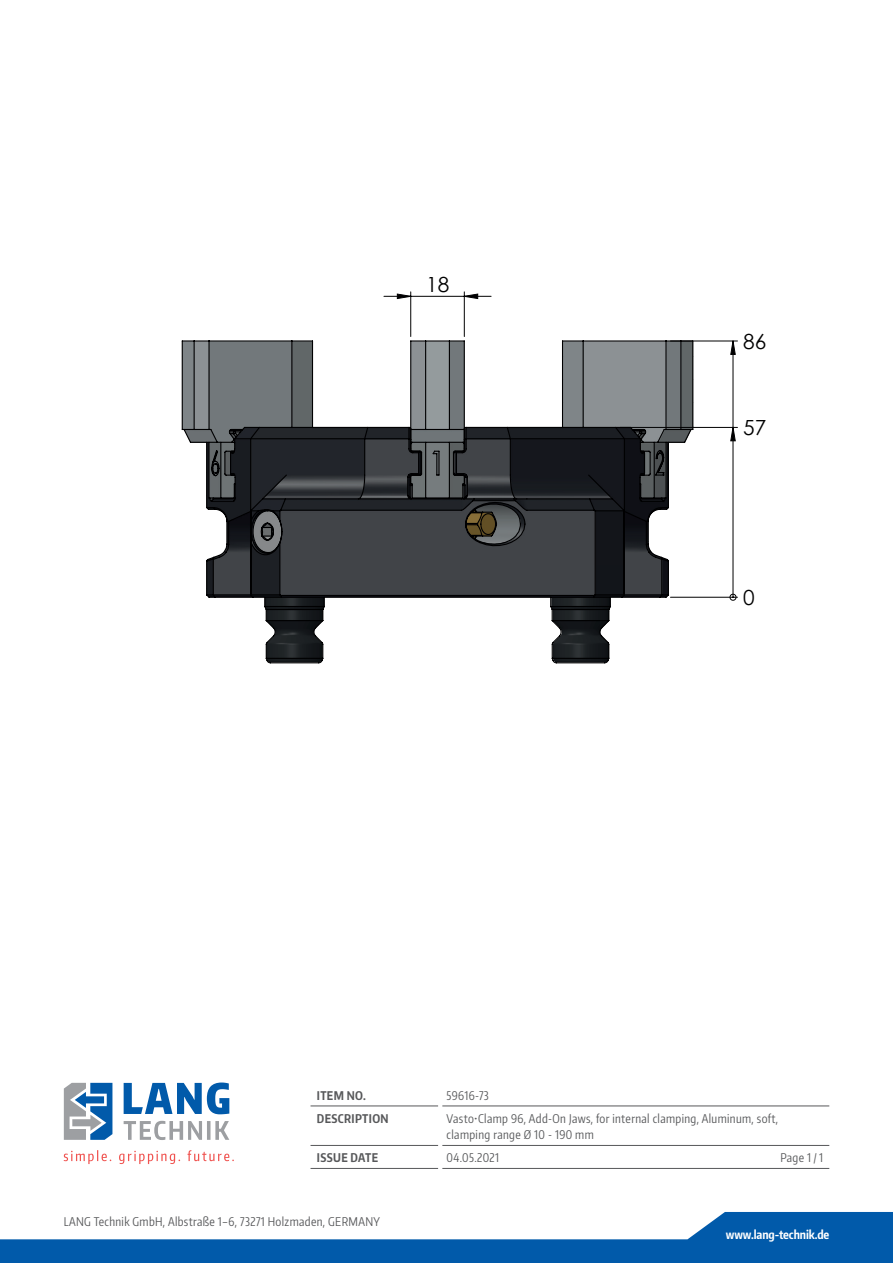
<style>
.page{position:relative;width:893px;height:1263px;background:#fff}
.page>*{position:absolute;margin:0;border:0;box-sizing:border-box;transform-origin:0 0}
.t1{font:20.85px "Century Gothic";color:#000001}
.t2{font:12px/16.5px "Encode Sans Compressed";letter-spacing:.03em;color:#57585a}
.t3{font:700 12px "Encode Sans Compressed";letter-spacing:.03em;color:#57585a}
.t4{font:700 12px "Encode Sans Compressed";letter-spacing:-.01em;color:#fff}
</style>
<div class="page">
<svg style="left:0;top:1212px;width:893px;height:51px;fill:#015aaa"></svg>
<svg style="left:124px;top:1082px;width:105px;height:32px"></svg>
<svg style="left:124px;top:1121px;width:105px;height:19px"></svg>
<svg style="left:64px;top:1083px;width:48px;height:57px"></svg>
<svg style="left:64px;top:1150px;width:170px;height:14px"></svg>
<hr style="left:311px;top:1106px;width:127px;height:1px;background:#57585a">
<hr style="left:442px;top:1106px;width:387px;height:1px;background:#57585a">
<hr style="left:311px;top:1145px;width:127px;height:1px;background:#57585a">
<hr style="left:442px;top:1145px;width:387px;height:1px;background:#57585a">
<hr style="left:311px;top:1168px;width:127px;height:1px;background:#57585a">
<hr style="left:442px;top:1168px;width:387px;height:1px;background:#57585a">
<hr style="left:670px;top:597px;width:67px;height:1px;background:#000001">
<hr style="left:620px;top:427px;width:117px;height:1px;background:#000001">
<hr style="left:670px;top:341px;width:67px;height:1px;background:#000001">
<hr style="left:464px;top:292px;width:1px;height:44px;background:#000001">
<hr style="left:410px;top:292px;width:1px;height:44px;background:#000001">
<svg style="left:729px;top:340px;width:8px;height:261px"></svg>
<svg style="left:384px;top:293px;width:107px;height:6px"></svg>
<svg style="left:181px;top:340px;width:513px;height:324px"></svg>
<h1 class="t1" style="left:426px;top:270px;width:25px">18</h1>
<h1 class="t1" style="left:743px;top:327px;width:25px">86</h1>
<h1 class="t1" style="left:743px;top:413px;width:25px">57</h1>
<h1 class="t1" style="left:743px;top:583px;width:13px">0</h1>
<p class="t3" style="left:317px;top:1087px;width:51px">ITEM NO.</p>
<p class="t2" style="left:447px;top:1086px;width:44px">59616-73</p>
<p class="t3" style="left:317px;top:1110px;width:73px">DESCRIPTION</p>
<p class="t2" style="left:447px;top:1109px;width:333px">Vasto•Clamp 96, Add-On Jaws, for internal clamping, Aluminum, soft, clamping range Ø 10 - 190 mm</p>
<p class="t3" style="left:317px;top:1150px;width:63px">ISSUE DATE</p>
<p class="t2" style="left:447px;top:1149px;width:54px">04.05.2021</p>
<p class="t2" style="left:780px;top:1149px;width:44px">Page 1 / 1</p>
<p class="t2" style="left:64px;top:1212px;width:318px">LANG Technik GmbH, Albstraße 1–6, 73271 Holzmaden, GERMANY</p>
<p class="t4" style="left:726px;top:1227px;width:105px">www.lang-technik.de</p>
</div>
